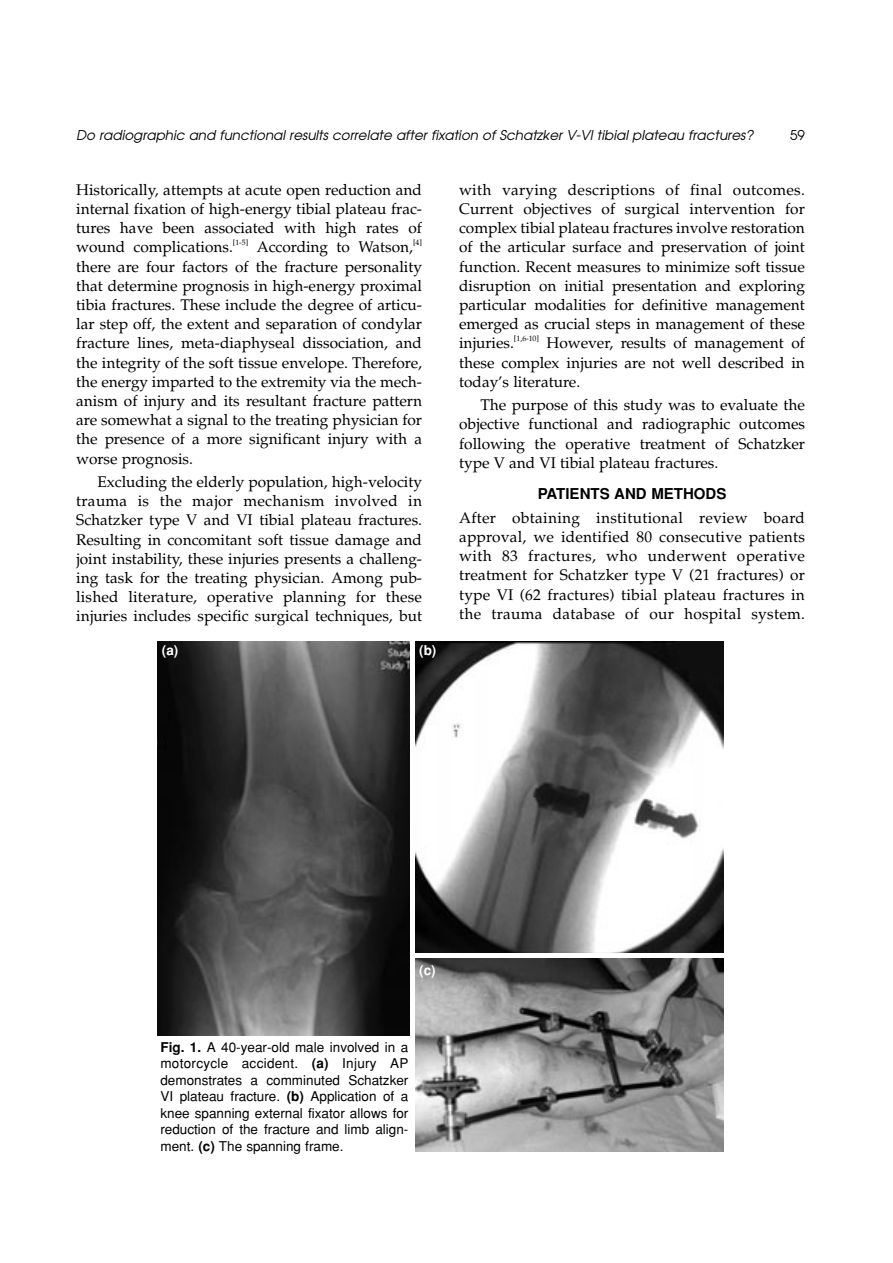
<style>
.page{position:relative;width:893px;height:1263px;background:#fff}
.page>*{position:absolute;margin:0;border:0;box-sizing:border-box;transform-origin:0 0}
.t1{font:15.45px/19.2px "Palatino Turk";color:#000;text-align:justify}
.t2{font:15px "Helvetica Turk B";color:#000}
.t3{font:13.5px/16.5px "Helvetica Turk";color:#000;text-align:justify}
.t4{font:13.5px "Avant Garde Turk I";color:#000}
.t5{font:13.5px "Helvetica Turk B";color:#fff}
.t6{font:13.5px "Avant Garde Turk";color:#000}
.t7{font:7.8px "Palatino Turk";color:#000}
.s1{font-family:"Helvetica Turk B"}
</style>
<div class="page">
<img style="left:416px;top:641px;width:307px;height:312px">
<img style="left:416px;top:959px;width:307px;height:192px">
<img style="left:158px;top:642px;width:252px;height:393px">
<p class="t4" style="left:76px;top:130px;width:678px">Do radiographic and functional results correlate after fixation of Schatzker V-VI tibial plateau fractures?</p>
<p class="t6" style="left:790px;top:130px;width:16px">59</p>
<p class="t1" style="left:76px;top:182px;width:347px">Historically, attempts at acute open reduction and internal fixation of high-energy tibial plateau frac&shy;tures have been associated with high rates of wound complications.</p>
<p class="t7" style="left:233px;top:239px;width:17px">[1-5]</p>
<p class="t1" style="left:257px;top:239px;width:158px">According to Watson,</p>
<p class="t7" style="left:413px;top:239px;width:11px">[4]</p>
<p class="t1" style="left:76px;top:259px;width:347px">there are four factors of the fracture personality that determine prognosis in high-energy proximal tibia fractures. These include the degree of articu&shy;lar step off, the extent and separation of condylar fracture lines, meta-diaphyseal dissociation, and the integrity of the soft tissue envelope. Therefore, the energy imparted to the extremity via the mech&shy;anism of injury and its resultant fracture pattern are somewhat a signal to the treating physician for the presence of a more significant injury with a worse prognosis.</p>
<p class="t1" style="left:76px;top:474px;width:347px;text-indent:21px">Excluding the elderly population, high-velocity trauma is the major mechanism involved in Schatzker type V and VI tibial plateau fractures.<br>Resulting in concomitant soft tissue damage and joint instability, these injuries presents a challeng&shy;ing task for the treating physician. Among pub&shy;lished literature, operative planning for these injuries includes specific surgical techniques, but</p>
<p class="t5" style="left:162px;top:645px;width:18px">(a)</p>
<p class="t5" style="left:419px;top:645px;width:19px">(b)</p>
<p class="t1" style="left:459px;top:182px;width:347px">with varying descriptions of final outcomes.<br>Current objectives of surgical intervention for complex tibial plateau fractures involve restoration of the articular surface and preservation of joint function. Recent measures to minimize soft tissue disruption on initial presentation and exploring particular modalities for definitive management emerged as crucial steps in management of these injuries.</p>
<p class="t7" style="left:514px;top:335px;width:27px">[1,6-10]</p>
<p class="t1" style="left:459px;top:335px;width:347px;text-indent:87px">However, results of management of these complex injuries are not well described in today’s literature.</p>
<p class="t1" style="left:459px;top:397px;width:347px;text-indent:21px">The purpose of this study was to evaluate the objective functional and radiographic outcomes following the operative treatment of Schatzker type V and VI tibial plateau fractures.</p>
<p class="t2" style="left:537px;top:488px;width:190px">PATIENTS AND METHODS</p>
<p class="t1" style="left:459px;top:510px;width:347px">After obtaining institutional review board approval, we identified 80 consecutive patients with 83 fractures, who underwent operative treatment for Schatzker type V (21 fractures) or type VI (62 fractures) tibial plateau fractures in the trauma database of our hospital system.</p>
<p class="t5" style="left:419px;top:965px;width:18px">(c)</p>
<p class="t3" style="left:160px;top:1040px;width:249px"><span class="s1">Fig. 1.</span> A 40-year-old male involved in a motorcycle accident. <span class="s1">(a)</span> Injury AP demonstrates a comminuted Schatzker VI plateau fracture. <span class="s1">(b)</span> Application of a knee spanning external fixator allows for reduction of the fracture and limb align&shy;ment. <span class="s1">(c)</span> The spanning frame.</p>
</div>
